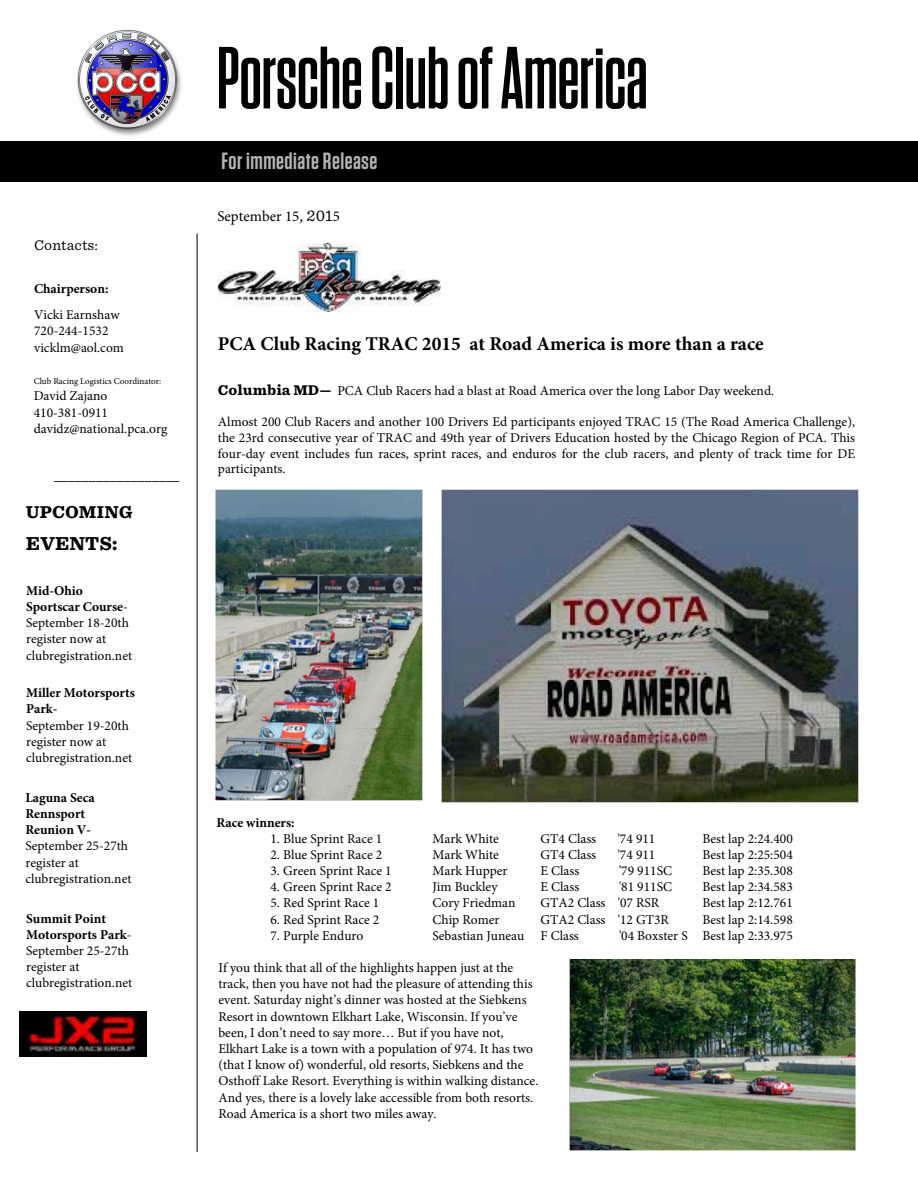
<style>
.page{position:relative;width:918px;height:1188px;background:#fff}
.page>*{position:absolute;margin:0;border:0;box-sizing:border-box;transform-origin:0 0}
.t1{font:600 87.9px "Tungsten Condensed";color:#000}
.t2{font:600 23.4px "Tungsten";letter-spacing:.02em;color:#b3b3b3}
.t3{font:700 19.5px "Minion Pro";color:#000}
.t4{font:900 18px "Sentinel S Sm";color:#000}
.t5{font:900 16.5px "Sentinel S Sm";color:#000}
.t6{font:15px "Minion Pro";color:#000}
.t7{font:13.5px/16.2px "Minion Pro";color:#000}
.t8{font:700 13.5px/16.4px "Minion Pro";color:#000}
.t9{font:13.5px "Sentinel S Sm";color:#000}
.t10{font:9px "Minion Pro";color:#000}
.s1{font-weight:700}
.s2{font-family:"Sentinel S Sm"}
.s3{font-family:"Sentinel S Sm";font-weight:900}
</style>
<div class="page">
<div style="left:0;top:141px;width:918px;height:40px;background:#000"></div>
<img style="left:77px;top:29px;width:105px;height:107px">
<img style="left:79px;top:31px;width:97px;height:98px">
<hr style="left:197px;top:233px;width:1px;height:919px;background:#000">
<img style="left:19px;top:1011px;width:128px;height:45px">
<img style="left:218px;top:243px;width:222px;height:68px">
<img style="left:442px;top:490px;width:416px;height:313px">
<img style="left:216px;top:489px;width:207px;height:312px">
<img style="left:569px;top:960px;width:286px;height:191px">
<p class="t9" style="left:34px;top:234px;width:66px">Contacts:</p>
<p class="t8" style="left:34px;top:280px;width:76px">Chairperson:</p>
<p class="t7" style="left:34px;top:307px;width:91px">Vicki Earnshaw<br>720-244-1532 vicklm@aol.com</p>
<p class="t10" style="left:34px;top:375px;width:129px">Club Racing Logistics Coordinator:</p>
<p class="t7" style="left:34px;top:388px;width:135px">David Zajano<br>410-381-0911 davidz@national.pca.org</p>
<p class="t9" style="left:54px;top:466px;width:127px">__________________</p>
<p class="t5" style="left:26px;top:498px;width:108px">UPCOMING</p>
<h3 class="t4" style="left:26px;top:528px;width:93px">EVENTS:</h3>
<p class="t7" style="left:26px;top:583px;width:108px"><span class="s1">Mid-Ohio<br>Sportscar Course</span>-<br>September 18-20th register now at clubregistration.net</p>
<p class="t8" style="left:26px;top:685px;width:110px">Miller Motorsports<br>Park-</p>
<p class="t7" style="left:26px;top:717px;width:108px">September 19-20th register now at clubregistration.net</p>
<p class="t8" style="left:25px;top:789px;width:71px">Laguna Seca<br>Rennsport<br>Reunion V-</p>
<p class="t7" style="left:25px;top:838px;width:108px">September 25-27th register at clubregistration.net</p>
<p class="t7" style="left:26px;top:910px;width:108px"><span class="s1">Summit Point<br>Motorsports Park</span>-<br>September 25-27th register at clubregistration.net</p>
<h1 class="t1" style="left:217px;top:36px;width:432px">Porsche Club of America</h1>
<h2 class="t2" style="left:221px;top:149px;width:157px">For immediate Release</h2>
<p class="t6" style="left:217px;top:206px;width:124px">September 15<span class="s2">, 201</span>5</p>
<h3 class="t3" style="left:218px;top:330px;width:548px">PCA Club Racing TRAC 2015 at Road America is more than a race</h3>
<p class="t7" style="left:218px;top:383px;width:558px"><span class="s3">Columbia MD—</span> PCA Club Racers had a blast at Road America over the long Labor Day weekend.</p>
<p class="t7" style="left:218px;top:414px;width:639px;line-height:15.8px;text-align:justify">Almost 200 Club Racers and another 100 Drivers Ed participants enjoyed TRAC 15 (The Road America Challenge), the 23rd consecutive year of TRAC and 49th year of Drivers Education hosted by the Chicago Region of PCA. This four-day event includes fun races, sprint races, and enduros for the club racers, and plenty of track time for DE participants.</p>
<p class="t8" style="left:216px;top:815px;width:80px">Race winners:</p>
<p class="t7" style="left:270px;top:831px;width:113px">1. Blue Sprint Race 1</p>
<p class="t7" style="left:433px;top:831px;width:68px">Mark White</p>
<p class="t7" style="left:541px;top:831px;width:57px">GT4 Class</p>
<p class="t7" style="left:618px;top:831px;width:39px">'74 911</p>
<p class="t7" style="left:703px;top:831px;width:92px">Best lap 2:24.400</p>
<p class="t7" style="left:270px;top:847px;width:113px">2. Blue Sprint Race 2</p>
<p class="t7" style="left:433px;top:847px;width:68px">Mark White</p>
<p class="t7" style="left:541px;top:847px;width:57px">GT4 Class</p>
<p class="t7" style="left:618px;top:847px;width:39px">'74 911</p>
<p class="t7" style="left:703px;top:847px;width:92px">Best lap 2:25:504</p>
<p class="t7" style="left:270px;top:863px;width:123px">3. Green Sprint Race 1</p>
<p class="t7" style="left:433px;top:863px;width:77px">Mark Hupper</p>
<p class="t7" style="left:541px;top:863px;width:40px">E Class</p>
<p class="t7" style="left:619px;top:863px;width:55px">'79 911SC</p>
<p class="t7" style="left:703px;top:863px;width:92px">Best lap 2:35.308</p>
<p class="t7" style="left:270px;top:879px;width:123px">4. Green Sprint Race 2</p>
<p class="t7" style="left:433px;top:879px;width:67px">Jim Buckley</p>
<p class="t7" style="left:541px;top:879px;width:40px">E Class</p>
<p class="t7" style="left:619px;top:879px;width:55px">'81 911SC</p>
<p class="t7" style="left:703px;top:879px;width:92px">Best lap 2:34.583</p>
<p class="t7" style="left:270px;top:895px;width:110px">5. Red Sprint Race 1</p>
<p class="t7" style="left:432px;top:895px;width:85px">Cory Friedman</p>
<p class="t7" style="left:540px;top:895px;width:120px">GTA2 Class '07 RSR</p>
<p class="t7" style="left:703px;top:895px;width:92px">Best lap 2:12.761</p>
<p class="t7" style="left:270px;top:911px;width:110px">6. Red Sprint Race 2</p>
<p class="t7" style="left:432px;top:911px;width:69px">Chip Romer</p>
<p class="t7" style="left:540px;top:911px;width:130px">GTA2 Class '12 GT3R</p>
<p class="t7" style="left:703px;top:911px;width:92px">Best lap 2:14.598</p>
<p class="t7" style="left:270px;top:927px;width:94px">7. Purple Enduro</p>
<p class="t7" style="left:432px;top:927px;width:148px">Sebastian Juneau F Class</p>
<p class="t7" style="left:619px;top:927px;width:175px">'04 Boxster S Best lap 2:33.975</p>
<p class="t7" style="left:218px;top:960px;width:322px">If you think that all of the highlights happen just at the track, then you have not had the pleasure of attending this event. Saturday night’s dinner was hosted at the Siebkens Resort in downtown Elkhart Lake, Wisconsin. If you’ve been, I don’t need to say more… But if you have not, Elkhart Lake is a town with a population of 974. It has two (that I know of) wonderful, old resorts, Siebkens and the Osthoff Lake Resort. Everything is within walking distance.<br>And yes, there is a lovely lake accessible from both resorts.<br>Road America is a short two miles away.</p>
</div>
